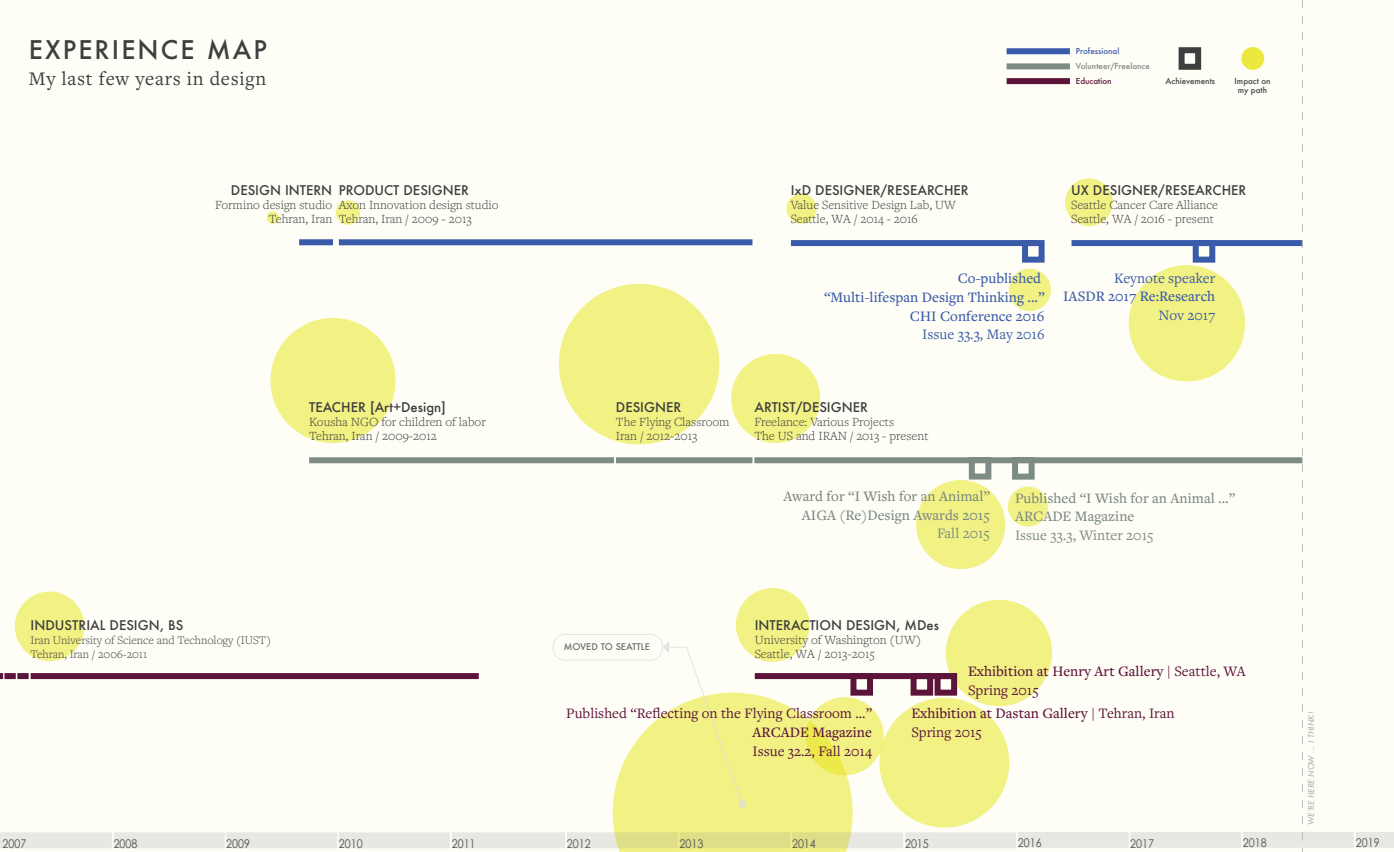
<style>
.page{position:relative;width:1394px;height:852px;background:#fff}
.page>*{position:absolute;margin:0;border:0;box-sizing:border-box;transform-origin:0 0}
.t1{font:500 25px "Futura";letter-spacing:.085em;color:#3e3e3f}
.t2{font:20px "Freight Text Pro";letter-spacing:.035em;color:#3e3e3f}
.t3{font:500 15px/18.7px "Freight Text Pro";color:#5c143a}
.t4{font:500 15px/18.7px "Freight Text Pro";color:#7c8b83;text-align:right}
.t5{font:500 15px/18.7px "Freight Text Pro";color:#3a5ba9;text-align:right}
.t6{font:15px "Freight Text Pro";color:#5c143a}
.t7{font:15px "Freight Text Pro";color:#3a5ba9}
.t8{font:15px "Freight Text Pro";color:#7c8b83}
.t9{font:300 13px/14px "Freight Text Pro";color:#3e3e3f}
.t10{font:500 13px "Futura";color:#3e3e3f}
.t11{font:300 12px/14px "Freight Text Pro";color:#3e3e3f}
.t12{font:12px "Century Gothic";color:#3e3e3f;scale:.89 1}
.t13{font:500 9px "Futura";color:#6c6d70}
.t14{font:500 8px/9.6px "Futura";color:#424545;text-align:center}
.t15{font:italic 500 8px "Futura";color:#bab7ba}
.t16{font:500 8px "Futura";color:#7c8b83}
.t17{font:500 8px "Futura";color:#3a5ba9}
.t18{font:500 8px "Futura";color:#5c143a}
.s1{font-weight:400}
</style>
<div class="page">
<div style="left:1px;top:0;width:1392px;height:852px;background:#fffef6"></div>
<div style="left:1241px;top:47px;width:23px;height:23px;background:#ebe940;border-radius:50%"></div>
<div style="left:1129px;top:265px;width:116px;height:116px;background:#f2f184;border-radius:50%"></div>
<div style="left:1008px;top:486px;width:40px;height:40px;background:#f2f184;border-radius:50%"></div>
<div style="left:736px;top:588px;width:74px;height:74px;background:#f2f184;border-radius:50%"></div>
<div style="left:336px;top:200px;width:24px;height:25px;background:#f2f184;border-radius:50%"></div>
<div style="left:786px;top:194px;width:30px;height:30px;background:#f2f184;border-radius:50%"></div>
<div style="left:1065px;top:178px;width:48px;height:48px;background:#f2f184;border-radius:50%"></div>
<svg style="left:267px;top:211px;width:12px;height:13px"></svg>
<div style="left:1009px;top:269px;width:42px;height:42px;background:#f2f184;border-radius:50%"></div>
<div style="left:916px;top:480px;width:89px;height:89px;background:#f2f184;border-radius:50%"></div>
<div style="left:731px;top:354px;width:89px;height:89px;background:#f2f184;border-radius:50%"></div>
<div style="left:806px;top:697px;width:78px;height:78px;background:#f2f184;border-radius:50%"></div>
<div style="left:879px;top:698px;width:130px;height:129px;background:#f2f184;border-radius:50%"></div>
<div style="left:559px;top:284px;width:160px;height:160px;background:#f2f184;border-radius:50%"></div>
<div style="left:270px;top:318px;width:126px;height:125px;background:#f2f184;border-radius:50%"></div>
<div style="left:15px;top:591px;width:69px;height:70px;background:#f2f184;border-radius:50%"></div>
<div style="left:946px;top:600px;width:106px;height:106px;background:#f2f184;border-radius:50%"></div>
<div style="left:553px;top:634px;width:110px;height:26px;border:1px solid #e0dde1;border-radius:12px"></div>
<svg style="left:613px;top:641px;width:240px;height:211px"></svg>
<div style="left:31px;top:673px;width:448px;height:6px;background:#5c143a"></div>
<div style="left:17px;top:673px;width:12px;height:6px;background:#5c143a"></div>
<div style="left:4px;top:673px;width:12px;height:6px;background:#5c143a"></div>
<svg style="left:0;top:673px;width:3px;height:6px"></svg>
<div style="left:755px;top:673px;width:201px;height:6px;background:#5c143a"></div>
<div style="left:309px;top:457px;width:305px;height:6px;background:#7c8b83"></div>
<div style="left:299px;top:239px;width:34px;height:6px;background:#3a5ba9"></div>
<div style="left:339px;top:239px;width:413px;height:6px;background:#3a5ba9"></div>
<div style="left:791px;top:240px;width:245px;height:6px;background:#3a5ba9"></div>
<div style="left:0;top:832px;width:112px;height:16px;background:#e8e8e2"></div>
<div style="left:114px;top:832px;width:111px;height:16px;background:#e8e8e2"></div>
<div style="left:226px;top:832px;width:111px;height:16px;background:#e8e8e2"></div>
<div style="left:339px;top:832px;width:111px;height:16px;background:#e8e8e2"></div>
<div style="left:452px;top:832px;width:113px;height:16px;background:#e8e8e2"></div>
<svg style="left:567px;top:832px;width:111px;height:16px;background:#e2e2af"></svg>
<div style="left:680px;top:832px;width:111px;height:16px;background:#dedd88"></div>
<svg style="left:792px;top:832px;width:111px;height:16px;background:#e3e2b3"></svg>
<div style="left:905px;top:832px;width:111px;height:16px;background:#e8e8e2"></div>
<div style="left:616px;top:457px;width:136px;height:6px;background:#7c8b83"></div>
<div style="left:754px;top:457px;width:548px;height:6px;background:#7c8b83"></div>
<div style="left:1018px;top:832px;width:111px;height:16px;background:#e8e8e2"></div>
<div style="left:1130px;top:832px;width:111px;height:16px;background:#e8e8e2"></div>
<div style="left:1243px;top:832px;width:111px;height:16px;background:#e8e8e2"></div>
<div style="left:1356px;top:832px;width:38px;height:16px;background:#e8e8e2"></div>
<div style="left:1071px;top:240px;width:231px;height:6px;background:#3a5ba9"></div>
<svg style="left:1302px;top:0;width:1px;height:852px"></svg>
<div style="left:935px;top:673px;width:22px;height:22px;border:6px solid #5c143a"></div>
<div style="left:911px;top:673px;width:22px;height:22px;border:6px solid #5c143a"></div>
<div style="left:850px;top:673px;width:23px;height:22px;border:6px solid #5c143a"></div>
<div style="left:1022px;top:240px;width:23px;height:23px;border:6px solid #3a5ba9"></div>
<div style="left:969px;top:457px;width:22px;height:22px;border:6px solid #7c8b83"></div>
<div style="left:1012px;top:457px;width:23px;height:23px;border:6px solid #7c8b83"></div>
<div style="left:1193px;top:240px;width:22px;height:23px;border:6px solid #3a5ba9"></div>
<div style="left:1007px;top:63px;width:63px;height:6px;background:#7c8b83"></div>
<div style="left:1007px;top:48px;width:63px;height:6px;background:#3a5ba9"></div>
<div style="left:1007px;top:78px;width:63px;height:6px;background:#5c143a"></div>
<div style="left:1179px;top:47px;width:22px;height:23px;border:6px solid #3e3e3f"></div>
<h1 class="t1" style="left:29px;top:33px;width:240px">EXPERIENCE MAP</h1>
<h2 class="t2" style="left:29px;top:65px;width:239px">My last few years in design</h2>
<p class="t10" style="left:231px;top:181px;width:103px">DESIGN INTERN</p>
<p class="t9" style="left:215px;top:198px;width:119px;text-align:right">Formino design studio<br>Tehran, Iran</p>
<p class="t10" style="left:339px;top:181px;width:131px">PRODUCT DESIGNER</p>
<p class="t9" style="left:339px;top:198px;width:161px">Axon Innovation design studio<br>Tehran, Iran / 2009 - 2013</p>
<p class="t10" style="left:309px;top:398px;width:138px">TEACHER [Art+Design]</p>
<p class="t9" style="left:309px;top:414px;width:178px">Kousha NGO for children of labor<br>Tehran, Iran / 2009-2012</p>
<p class="t10" style="left:31px;top:616px;width:154px">INDUSTRIAL DESIGN, BS</p>
<p class="t11" style="left:31px;top:633px;width:242px">Iran University of Science and Technology (IUST)<br>Tehran, Iran / 2006-2011</p>
<p class="t17" style="left:1076px;top:45px;width:45px">Professional</p>
<p class="t18" style="left:1076px;top:75px;width:37px">Education</p>
<p class="t14" style="left:1166px;top:76px;width:51px">Achievements</p>
<p class="t14" style="left:1234px;top:76px;width:38px">Impact on my path</p>
<p class="t16" style="left:1076px;top:61px;width:75px">Volunteer/Freelance</p>
<p class="t10" style="left:616px;top:398px;width:67px">DESIGNER</p>
<p class="t9" style="left:616px;top:414px;width:115px">The Flying Classroom<br>Iran / 2012-2013</p>
<p class="t10" style="left:791px;top:181px;width:180px">IxD DESIGNER/RESEARCHER</p>
<p class="t9" style="left:791px;top:198px;width:167px">Value Sensitive Design Lab, UW<br>Seattle, WA / 2014 - 2016</p>
<p class="t5" style="left:824px;top:268px;width:222px">Co-published<br>“Multi-lifespan Design Thinking ...”<br>CHI Conference 2016</p>
<p class="t7" style="left:922px;top:324px;width:124px">Issue 33.3, May 2016</p>
<p class="t10" style="left:1071px;top:181px;width:177px">UX DESIGNER/RESEARCHER</p>
<p class="t9" style="left:1071px;top:198px;width:148px">Seattle Cancer Care Alliance<br>Seattle, WA / 2016 - present</p>
<p class="t7" style="left:1114px;top:268px;width:103px">Keynote speaker</p>
<p class="t5" style="left:1063px;top:287px;width:154px">IASDR 2017 Re:Research</p>
<p class="t7" style="left:1159px;top:305px;width:58px">Nov 2017</p>
<p class="t10" style="left:754px;top:398px;width:115px">ARTIST/DESIGNER</p>
<p class="t9" style="left:754px;top:414px;width:176px">Freelance: Various Projects<br>The US and IRAN / 2013 - present</p>
<p class="t4" style="left:784px;top:486px;width:208px">Award for “I Wish for an Animal”<br>AIGA (Re)Design Awards 2015</p>
<p class="t8" style="left:937px;top:524px;width:54px">Fall 2015</p>
<p class="t4" style="left:1015px;top:488px;width:222px;text-align:left">Published “I Wish for an Animal ...”<br>ARCADE Magazine</p>
<p class="t8" style="left:1015px;top:525px;width:140px">Issue 33.3, Winter 2015</p>
<p class="t13" style="left:564px;top:641px;width:88px">MOVED TO SEATTLE</p>
<p class="t10" style="left:755px;top:616px;width:186px">INTERACTION DESIGN, MDes</p>
<p class="t9" style="left:755px;top:632px;width:168px">University of Washington (UW)<br>Seattle, WA / 2013-2015</p>
<p class="t6" style="left:566px;top:703px;width:307px">Published “Reflecting on the Flying Classroom ...”</p>
<p class="t3" style="left:753px;top:722px;width:121px">ARCADE Magazine</p>
<p class="t6" style="left:752px;top:741px;width:121px">Issue 32.2, Fall 2014</p>
<p class="t3" style="left:968px;top:661px;width:279px">Exhibition at Henry Art Gallery <span class="s1">| Seattle, WA<br>Spring 2015</span></p>
<p class="t3" style="left:911px;top:703px;width:265px">Exhibition at Dastan Gallery <span class="s1">| Tehran, Iran<br>Spring 2015</span></p>
<p class="t15" style="left:1306px;top:825px;width:115px;rotate:-90deg">WEʼRE HERE NOW ... I THINK!</p>
<p class="t12" style="left:2px;top:835px;width:28px">2007</p>
<p class="t12" style="left:114px;top:835px;width:28px">2008</p>
<p class="t12" style="left:226px;top:835px;width:28px">2009</p>
<p class="t12" style="left:339px;top:835px;width:28px">2010</p>
<p class="t12" style="left:452px;top:835px;width:28px">2011</p>
<p class="t12" style="left:567px;top:835px;width:28px">2012</p>
<p class="t12" style="left:680px;top:835px;width:28px">2013</p>
<p class="t12" style="left:792px;top:835px;width:28px">2014</p>
<p class="t12" style="left:905px;top:835px;width:28px">2015</p>
<p class="t12" style="left:1018px;top:834px;width:28px">2016</p>
<p class="t12" style="left:1130px;top:835px;width:28px">2017</p>
<p class="t12" style="left:1243px;top:834px;width:28px">2018</p>
<p class="t12" style="left:1356px;top:834px;width:28px">2019</p>
</div>
